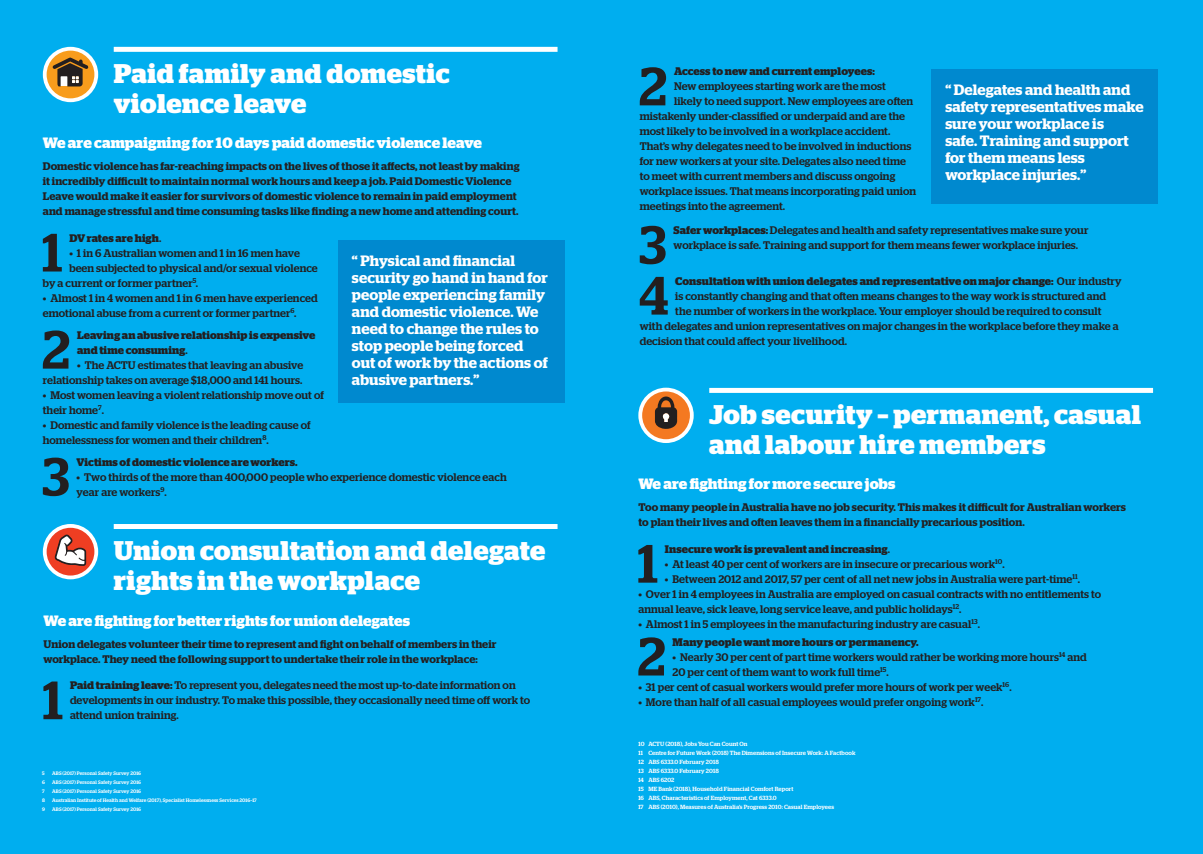
<style>
.page{position:relative;width:1203px;height:854px;background:#fff}
.page>*{position:absolute;margin:0;border:0;box-sizing:border-box;transform-origin:0 0}
.Body_text{font:500 53.9px "Stag";color:#231f20}
._2019_Sub_01{font:700 27px/30px "Stag";letter-spacing:.015em;color:#fff}
._2019_Pullout{font:600 15px/17px "Stag";letter-spacing:.005em;color:#fff}
.Sub_01{font:700 15px "Stag";letter-spacing:.005em;color:#fff}
.Body_text-2{font:500 11px/15px "Stag";letter-spacing:.01em;color:#231f20}
.Body_text-3{font:600 11px/15px "Stag";letter-spacing:.01em;color:#231f20}
.Body_text-4{font:700 11px/15px "Stag";letter-spacing:.005em;color:#231f20}
.Footnote{font:500 6px "Stag";letter-spacing:.01em;color:#fff}
.Footnote-2{font:500 5px "Stag";letter-spacing:.01em;color:#fff}
.s1{font-weight:500}
.s2{font-weight:700}
</style>
<div class="page">
<div style="left:0;top:0;width:1202px;height:854px;background:#00aeef"></div>
<div style="left:338px;top:240px;width:226px;height:162px;background:#0089cf"></div>
<div style="left:931px;top:69px;width:227px;height:134px;background:#0089cf"></div>
<div style="left:709px;top:388px;width:444px;height:5px;background:#fff"></div>
<svg style="left:641px;top:390px;width:51px;height:50px;background:#a97d56"></svg>
<div style="left:638px;top:388px;width:55px;height:55px;border:4px solid #fff;border-radius:50%"></div>
<div style="left:114px;top:524px;width:443px;height:5px;background:#fff"></div>
<svg style="left:45px;top:526px;width:51px;height:50px;background:#c17f7a"></svg>
<div style="left:43px;top:524px;width:55px;height:55px;border:4px solid #fff;border-radius:50%"></div>
<div style="left:114px;top:47px;width:443px;height:5px;background:#fff"></div>
<svg style="left:45px;top:49px;width:51px;height:50px;background:#a48d59"></svg>
<div style="left:43px;top:47px;width:55px;height:55px;border:4px solid #fff;border-radius:50%"></div>
<p class="_2019_Sub_01" style="left:114px;top:59px;width:337px">Paid family and domestic violence leave</p>
<p class="Sub_01" style="left:43px;top:134px;width:440px">We are campaigning for 10 days paid domestic violence leave</p>
<p class="Body_text-3" style="left:43px;top:159px;width:478px">Domestic violence has far-reaching impacts on the lives of those it affects, not least by making it incredibly difficult to maintain normal work hours and keep a job. Paid Domestic Violence Leave would make it easier for survivors of domestic violence to remain in paid employment and manage stressful and time consuming tasks like finding a new home and attending court.</p>
<p class="Body_text" style="left:42px;top:221px;width:22px">1</p>
<p class="Body_text-4" style="left:69px;top:230px;width:93px">DV rates are high<span class="s1">.</span></p>
<p class="Body_text-2" style="left:69px;top:245px;width:232px">• 1 in 6 Australian women and 1 in 16 men have</p>
<p class="Body_text-2" style="left:69px;top:260px;width:250px">been subjected to physical and/or sexual violence</p>
<p class="Body_text-2" style="left:43px;top:275px;width:157px">by a current or former partner<sup>5</sup>.</p>
<p class="Body_text-2" style="left:43px;top:290px;width:276px">• Almost 1 in 4 women and 1 in 6 men have experienced emotional abuse from a current or former partner<sup>6</sup>.</p>
<p class="Body_text" style="left:42px;top:318px;width:30px">2</p>
<p class="Body_text-4" style="left:77px;top:327px;width:240px">Leaving an abusive relationship is expensive and time consuming<span class="s1">.</span></p>
<p class="_2019_Pullout" style="left:352px;top:252px;width:197px">“ Physical and financial security go hand in hand for people experiencing family and domestic violence. We need to change the rules to stop people being forced out of work by the actions of abusive partners.”</p>
<p class="Body_text-2" style="left:43px;top:357px;width:262px;text-align:right">• The ACTU estimates that leaving an abusive relationship takes on average $18,000 and 141 hours.</p>
<p class="Body_text-2" style="left:43px;top:387px;width:283px">• Most women leaving a violent relationship move out of their home<sup>7</sup>.</p>
<p class="Body_text-2" style="left:43px;top:417px;width:269px">• Domestic and family violence is the leading cause of homelessness for women and their children<sup>8</sup>.</p>
<p class="Body_text" style="left:42px;top:445px;width:29px">3</p>
<p class="Body_text-4" style="left:77px;top:454px;width:222px">Victims of domestic violence are workers.</p>
<p class="Body_text-2" style="left:77px;top:469px;width:431px">• Two thirds of the more than 400,000 people who experience domestic violence each year are workers<sup>9</sup>.</p>
<p class="_2019_Sub_01" style="left:114px;top:536px;width:433px">Union consultation and delegate rights in the workplace</p>
<p class="Sub_01" style="left:43px;top:612px;width:368px">We are fighting for better rights for union delegates</p>
<p class="Body_text-3" style="left:43px;top:636px;width:454px">Union delegates volunteer their time to represent and fight on behalf of members in their workplace. They need the following support to undertake their role in the workplace:</p>
<p class="Body_text" style="left:43px;top:668px;width:22px">1</p>
<p class="Body_text-2" style="left:70px;top:678px;width:462px"><span class="s2">Paid training leave:</span> To represent you, delegates need the most up-to-date information on developments in our industry. To make this possible, they occasionally need time off work to attend union training.</p>
<p class="Footnote-2" style="left:42px;top:770px;width:4px">5</p>
<p class="Footnote-2" style="left:52px;top:770px;width:90px">ABS (2017) Personal Safety Survey 2016</p>
<p class="Footnote-2" style="left:42px;top:779px;width:4px">6</p>
<p class="Footnote-2" style="left:52px;top:779px;width:90px">ABS (2017) Personal Safety Survey 2016</p>
<p class="Footnote-2" style="left:42px;top:788px;width:4px">7</p>
<p class="Footnote-2" style="left:52px;top:788px;width:90px">ABS (2017) Personal Safety Survey 2016</p>
<p class="Footnote-2" style="left:42px;top:797px;width:4px">8</p>
<p class="Footnote-2" style="left:52px;top:797px;width:206px">Australian Institute of Health and Welfare (2017), Specialist Homelessness Services 2016–17</p>
<p class="Footnote-2" style="left:42px;top:806px;width:4px">9</p>
<p class="Footnote-2" style="left:52px;top:806px;width:90px">ABS (2017) Personal Safety Survey 2016</p>
<p class="Body_text" style="left:639px;top:55px;width:30px">2</p>
<p class="Body_text-4" style="left:674px;top:64px;width:202px">Access to new and current employees:</p>
<p class="Body_text-2" style="left:674px;top:79px;width:213px">New employees starting work are the most</p>
<p class="Body_text-2" style="left:674px;top:94px;width:241px">likely to need support. New employees are often</p>
<p class="Body_text-2" style="left:639px;top:109px;width:267px">mistakenly under-classified or underpaid and are the</p>
<p class="Body_text-2" style="left:639px;top:124px;width:252px">most likely to be involved in a workplace accident.</p>
<p class="Body_text-2" style="left:639px;top:139px;width:273px">That’s why delegates need to be involved in inductions</p>
<p class="Body_text-2" style="left:639px;top:154px;width:268px">for new workers at your site. Delegates also need time</p>
<p class="Body_text-2" style="left:639px;top:169px;width:257px">to meet with current members and discuss ongoing</p>
<p class="Body_text-2" style="left:639px;top:184px;width:278px">workplace issues. That means incorporating paid union</p>
<p class="Body_text-2" style="left:639px;top:199px;width:147px">meetings into the agreement.</p>
<p class="Body_text" style="left:639px;top:213px;width:29px">3</p>
<p class="Body_text-2" style="left:673px;top:222px;width:416px"><span class="s2">Safer workplaces:</span> Delegates and health and safety representatives make sure your workplace is safe. Training and support for them means fewer workplace injuries.</p>
<p class="Body_text" style="left:639px;top:264px;width:31px">4</p>
<p class="Body_text-4" style="left:675px;top:273px;width:448px">Consultation with union delegates and representative on major change: <span class="s1">Our industry</span></p>
<p class="_2019_Pullout" style="left:945px;top:81px;width:200px">“ Delegates and health and safety representatives make sure your workplace is<br>safe. Training and support for them means less workplace injuries.”</p>
<p class="Body_text-2" style="left:675px;top:288px;width:432px">is constantly changing and that often means changes to the way work is structured and</p>
<p class="Body_text-2" style="left:675px;top:303px;width:427px">the number of workers in the workplace. Your employer should be required to consult</p>
<p class="Body_text-2" style="left:639px;top:318px;width:480px">with delegates and union representatives on major changes in the workplace before they make a</p>
<p class="Body_text-2" style="left:639px;top:333px;width:209px">decision that could affect your livelihood.</p>
<p class="_2019_Sub_01" style="left:709px;top:400px;width:433px">Job security – permanent, casual and labour hire members</p>
<p class="Sub_01" style="left:638px;top:475px;width:259px">We are fighting for more secure jobs</p>
<p class="Body_text-3" style="left:638px;top:500px;width:489px">Too many people in Australia have no job security. This makes it difficult for Australian workers to plan their lives and often leaves them in a financially precarious position.</p>
<p class="Body_text" style="left:638px;top:532px;width:22px">1</p>
<p class="Body_text-4" style="left:665px;top:541px;width:227px">Insecure work is prevalent and increasing<span class="s1">.</span></p>
<p class="Body_text-2" style="left:665px;top:556px;width:341px">• At least 40 per cent of workers are in insecure or precarious work<sup>10</sup>.</p>
<p class="Body_text-2" style="left:665px;top:571px;width:416px">• Between 2012 and 2017, 57 per cent of all net new jobs in Australia were part-time<sup>11</sup>.</p>
<p class="Body_text-2" style="left:638px;top:586px;width:464px">• Over 1 in 4 employees in Australia are employed on casual contracts with no entitlements to annual leave, sick leave, long service leave, and public holidays<sup>12</sup>.</p>
<p class="Body_text-2" style="left:638px;top:616px;width:343px">• Almost 1 in 5 employees in the manufacturing industry are casual<sup>13</sup>.</p>
<p class="Body_text" style="left:637px;top:625px;width:30px">2</p>
<p class="Body_text-4" style="left:672px;top:634px;width:248px">Many people want more hours or permanency.</p>
<p class="Body_text-2" style="left:672px;top:649px;width:416px">• Nearly 30 per cent of part time workers would rather be working more hours<sup>14</sup> and<br>20 per cent of them want to work full time<sup>15</sup>.</p>
<p class="Body_text-2" style="left:638px;top:679px;width:375px">• 31 per cent of casual workers would prefer more hours of work per week<sup>16</sup>.</p>
<p class="Body_text-2" style="left:638px;top:694px;width:346px">• More than half of all casual employees would prefer ongoing work<sup>17</sup>.</p>
<p class="Footnote" style="left:638px;top:740px;width:111px">10 ACTU (2018), Jobs You Can Count On</p>
<p class="Footnote" style="left:638px;top:749px;width:219px">11 Centre for Future Work (2018) The Dimensions of Insecure Work: A Factbook</p>
<p class="Footnote" style="left:638px;top:758px;width:82px">12 ABS 6333.0 February 2018</p>
<p class="Footnote" style="left:638px;top:767px;width:82px">13 ABS 6333.0 February 2018</p>
<p class="Footnote" style="left:638px;top:776px;width:37px">14 ABS 6202</p>
<p class="Footnote" style="left:638px;top:785px;width:156px">15 ME Bank (2018), Household Financial Comfort Report</p>
<p class="Footnote" style="left:638px;top:794px;width:140px">16 ABS, Characteristics of Employment, Cat 6333.0</p>
<p class="Footnote" style="left:638px;top:803px;width:197px">17 ABS (2010), Measures of Australia’s Progress 2010: Casual Employees</p>
</div>
